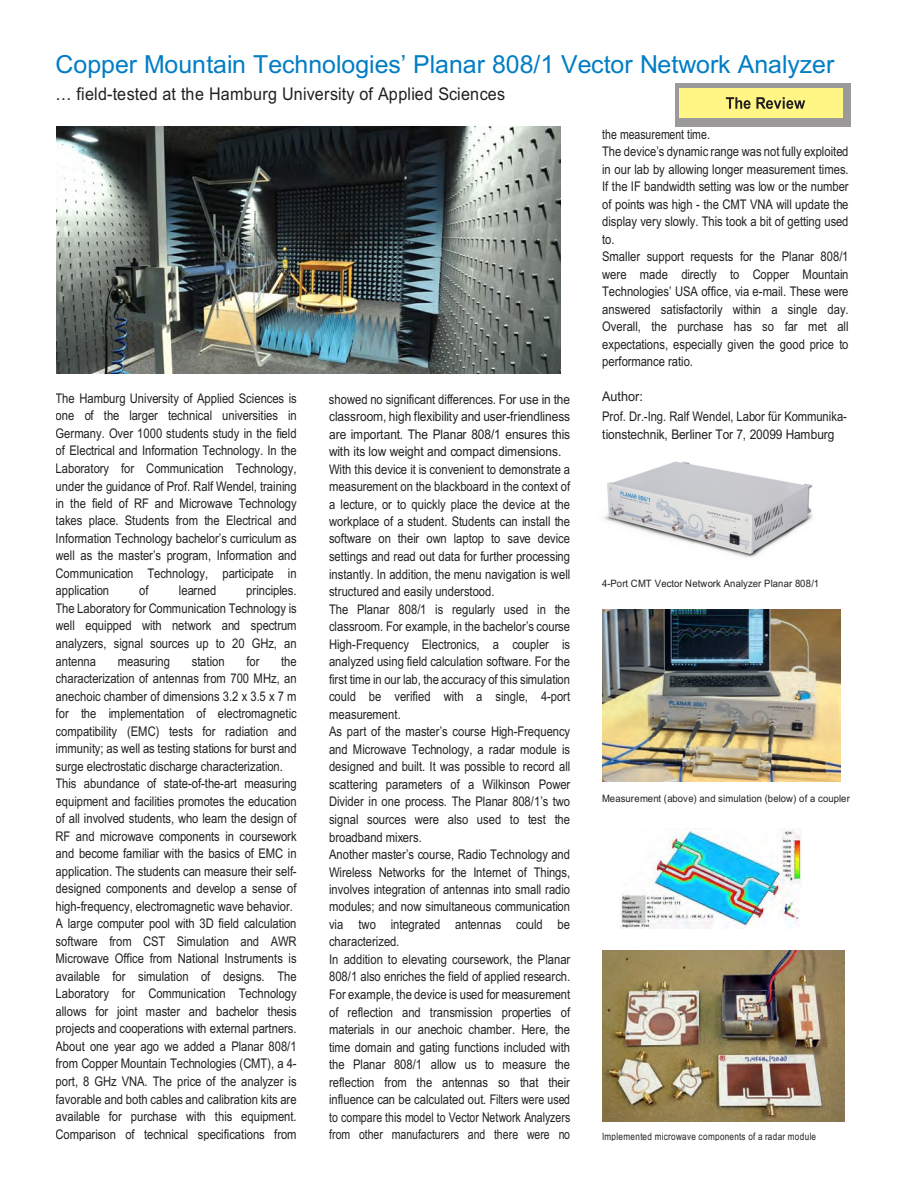
<style>
.page{position:relative;width:918px;height:1188px;background:#fff}
.page>*{position:absolute;margin:0;border:0;box-sizing:border-box;transform-origin:0 0}
.t1{font:24.9px "Arial";letter-spacing:-.005em;color:#007dc5}
.t2{font:17.55px "Arial";letter-spacing:.01em;color:#231f20;scale:.92 1}
.t3{font:13.35px/17.5px "Arial";letter-spacing:.005em;color:#231f20;text-align:justify;scale:.84 1}
.t4{font:13.35px/17.5px "Arial";letter-spacing:.005em;color:#231f20;scale:.79 1}
.t5{font:13.35px/20px "Arial";letter-spacing:.005em;color:#231f20;scale:.95 1}
.t6{font:13.35px "Arial";letter-spacing:.005em;color:#231f20;scale:.89 1}
.t7{font:10.2px "Arial";color:#231f20;scale:.93 1}
.t8{font:10.2px "Arial";letter-spacing:.05em;color:#231f20;scale:.8 1}
</style>
<div class="page">
<img style="left:603px;top:461px;width:210px;height:97px">
<img style="left:620px;top:828px;width:181px;height:100px">
<img style="left:602px;top:951px;width:242px;height:171px">
<div style="left:675px;top:84px;width:175px;height:43px;background:#9b999a"></div>
<div style="left:679px;top:88px;width:164px;height:30px;background:#fff685"></div>
<svg style="left:726px;top:97px;width:79px;height:12px"></svg>
<img style="left:602px;top:609px;width:239px;height:173px">
<img style="left:56px;top:127px;width:505px;height:246px">
<p class="t1" style="left:56px;top:47px;width:780px">Copper Mountain Technologies’ Planar 808/1 Vector Network Analyzer</p>
<p class="t2" style="left:56px;top:82px;width:490px">… field-tested at the Hamburg University of Applied Sciences</p>
<p class="t3" style="left:56px;top:389px;width:289px">The Hamburg University of Applied Sciences is one of the larger technical universities in Germany. Over 1000 students study in the field of Electrical and Information Technology. In the Laboratory for Communication Technology, under the guidance of Prof. Ralf Wendel, training in the field of RF and Microwave Technology takes place. Students from the Electrical and Information Technology bachelor’s curriculum as well as the master’s program, Information and Communication Technology, participate in application</p>
<p class="t3" style="left:139px;top:582px;width:13px">of</p>
<p class="t3" style="left:179px;top:582px;width:46px">learned</p>
<p class="t3" style="left:56px;top:582px;width:289px;text-indent:191px">principles.<br>The Laboratory for Communication Technology is well equipped with network and spectrum analyzers, signal sources up to 20 GHz, an antenna</p>
<p class="t3" style="left:118px;top:652px;width:64px">measuring</p>
<p class="t3" style="left:192px;top:652px;width:41px">station</p>
<p class="t3" style="left:247px;top:652px;width:17px">for</p>
<p class="t3" style="left:55px;top:652px;width:289px;text-align:left;text-indent:226px">the characterization of antennas from 700 MHz, an anechoic chamber of dimensions 3.2 x 3.5 x 7 m for the implementation of electromagnetic compatibility (EMC) tests for radiation and immunity; as well as testing stations for burst and surge electrostatic discharge characterization.<br>This abundance of state-of-the-art measuring equipment and facilities promotes the education of all involved students, who learn the design of RF and microwave components in coursework and become familiar with the basics of EMC in application. The students can measure their self&shy;designed components and develop a sense of high-frequency, electromagnetic wave behavior.<br>A large computer pool with 3D field calculation software from CST Simulation and AWR Microwave Office from National Instruments is available for simulation of designs. The Laboratory for Communication Technology allows for joint master and bachelor thesis projects and cooperations with external partners.<br>About one year ago we added a Planar 808/1 from Copper Mountain Technologies (CMT), a 4- port, 8 GHz VNA. The price of the analyzer is favorable and both cables and calibration kits are available for purchase with this equipment.<br>Comparison of technical specifications from</p>
<p class="t3" style="left:329px;top:390px;width:289px;text-align:left">showed no significant differences. For use in the classroom, high flexibility and user-friendliness are important. The Planar 808/1 ensures this with its low weight and compact dimensions.<br>With this device it is convenient to demonstrate a measurement on the blackboard in the context of a lecture, or to quickly place the device at the workplace of a student. Students can install the software on their own laptop to save device settings and read out data for further processing instantly. In addition, the menu navigation is well structured and easily understood.<br>The Planar 808/1 is regularly used in the classroom. For example, in the bachelor’s course High-Frequency Electronics, a coupler is analyzed using field calculation software. For the first time in our lab, the accuracy of this simulation could be verified with a single, 4-port measurement.<br>As part of the master’s course High-Frequency and Microwave Technology, a radar module is designed and built. It was possible to record all scattering parameters of a Wilkinson Power Divider in one process. The Planar 808/1’s two signal sources were also used to test the broadband mixers.<br>Another master’s course, Radio Technology and Wireless Networks for the Internet of Things, involves integration of antennas into small radio modules; and now simultaneous communication via two integrated antennas could be characterized.<br>In addition to elevating coursework, the Planar 808/1 also enriches the field of applied research.<br>For example, the device is used for measurement of reflection and transmission properties of materials in our anechoic chamber. Here, the time domain and gating functions included with the Planar 808/1 allow us to measure the reflection from the antennas so that their influence can be calculated out. Filters were used to compare this model to Vector Network Analyzers from other manufacturers and there were no</p>
<p class="t4" style="left:602px;top:125px;width:313px">the measurement time.<br>The device’s dynamic range was not fully exploited in our lab by allowing longer measurement times.<br>If the IF bandwidth setting was low or the number of points was high - the CMT VNA will update the display very slowly. This took a bit of getting used to.<br>Smaller support requests for the Planar 808/1 were made directly to Copper Mountain Technologies’ USA office, via e-mail. These were answered satisfactorily within a single day.<br>Overall, the purchase has so far met all expectations, especially given the good price to performance ratio.</p>
<p class="t5" style="left:602px;top:386px;width:259px">Author:<br>Prof. Dr.-Ing. Ralf Wendel, Labor für Kommunika-</p>
<p class="t6" style="left:602px;top:425px;width:263px">tionstechnik, Berliner Tor 7, 20099 Hamburg</p>
<p class="t7" style="left:602px;top:576px;width:235px">4-Port CMT Vector Network Analyzer Planar 808/1</p>
<p class="t7" style="left:602px;top:792px;width:268px">Measurement (above) and simulation (below) of a coupler</p>
<p class="t8" style="left:602px;top:1129px;width:269px">Implemented microwave components of a radar module</p>
</div>
